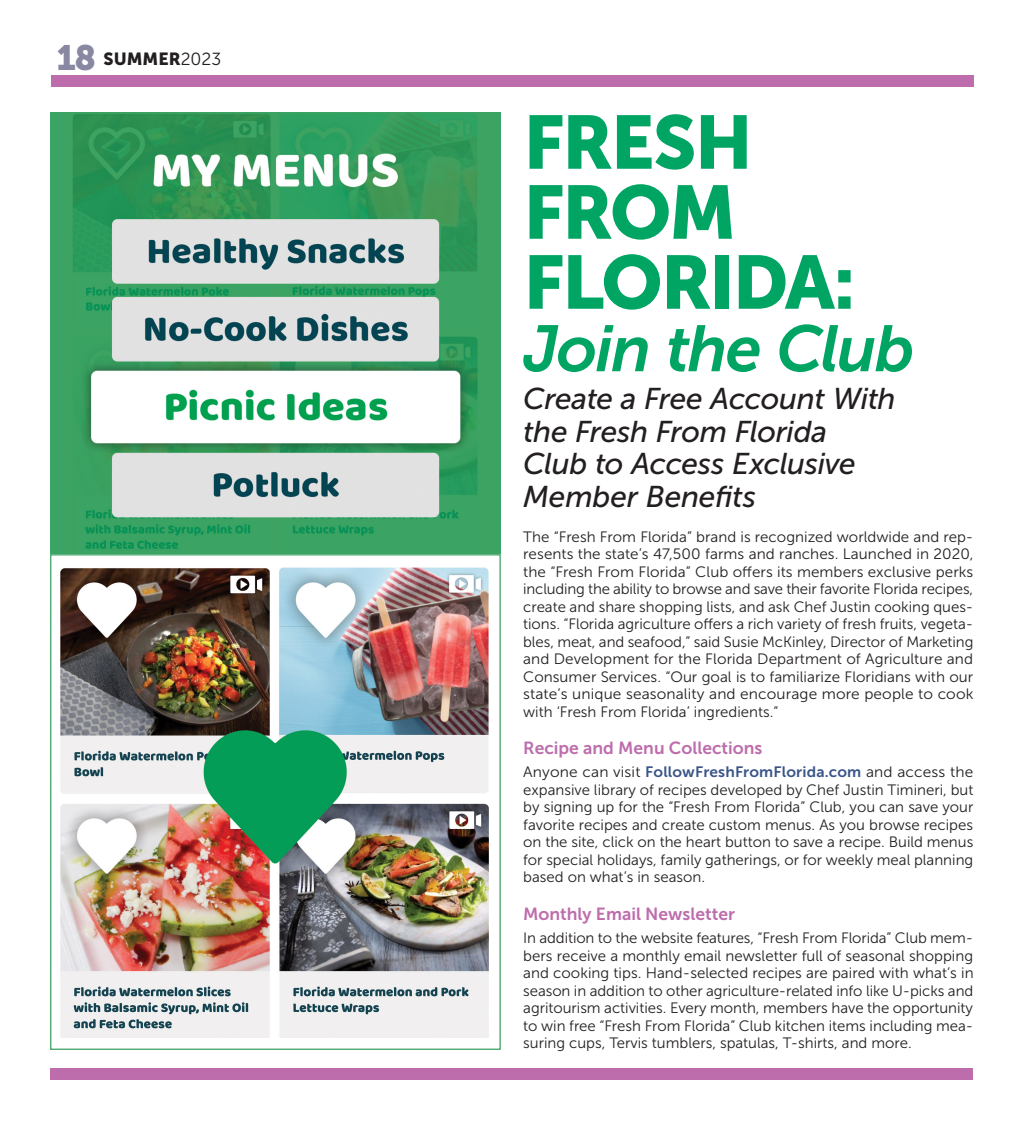
<style>
.page{position:relative;width:1024px;height:1125px;background:#fff}
.page>*{position:absolute;margin:0;border:0;box-sizing:border-box;transform-origin:0 0}
.big_color_288{font:75px/70px "Museo Sans 900";letter-spacing:-.035em;color:#00a463}
.big_color_288-2{font:italic 65px "Museo Sans 700";letter-spacing:-.03em;color:#00a463}
._28_500_italic{font:italic 30px/32.5px "Museo Sans 500";letter-spacing:-.01em;color:#231f20}
.subhead{font:17.5px "Museo Sans 700";color:#bd6dac}
.t1{font:17.5px "Museo Sans 900";color:#231f20}
.Subhead_graph{font:15px/17.5px "Museo Sans 300";color:#231f20;text-align:justify}
.New_Basic_Graph{font:15px/17.5px "Museo Sans 300";color:#231f20;text-align:justify}
.s1{font-size:35px;color:#8988a3}
.s2{font-family:"Museo Sans 300"}
.s3{font-family:"Museo Sans 700";color:#3b5589}
</style>
<div class="page">
<div style="left:51px;top:1069px;width:922px;height:11px;background:#bd6dac"></div>
<div style="left:51px;top:75px;width:922px;height:11px;background:#bd6dac"></div>
<div style="left:50px;top:112px;width:451px;height:442px;background:#3ba364"></div>
<img style="left:73px;top:114px;width:405px;height:435px">
<img style="left:60px;top:567px;width:429px;height:471px">
<p class="t1" style="left:56px;top:49px;width:167px"><span class="s1">18</span> SUMMER<span class="s2">2023</span></p>
<h1 class="big_color_288" style="left:523px;top:107px;width:334px">FRESH<br>FROM<br>FLORIDA:</h1>
<h1 class="big_color_288-2" style="left:523px;top:313px;width:393px">Join the Club</h1>
<h2 class="_28_500_italic" style="left:523px;top:383px;width:374px">Create a Free Account With the Fresh From Florida<br>Club to Access Exclusive<br>Member Benefits</h2>
<p class="New_Basic_Graph" style="left:523px;top:528px;width:452px">The “Fresh From Florida” brand is recognized worldwide and rep&shy;resents the state’s 47,500 farms and ranches. Launched in 2020, the “Fresh From Florida” Club offers its members exclusive perks including the ability to browse and save their favorite Florida recipes, create and share shopping lists, and ask Chef Justin cooking ques&shy;tions. “Florida agriculture offers a rich variety of fresh fruits, vegeta&shy;bles, meat, and seafood,” said Susie McKinley, Director of Marketing and Development for the Florida Department of Agriculture and Consumer Services. “Our goal is to familiarize Floridians with our state’s unique seasonality and encourage more people to cook with ‘Fresh From Florida’ ingredients.”</p>
<h3 class="subhead" style="left:523px;top:739px;width:241px">Recipe and Menu Collections</h3>
<p class="Subhead_graph" style="left:523px;top:764px;width:452px">Anyone can visit <span class="s3">FollowFreshFromFlorida.com</span> and access the expansive library of recipes developed by Chef Justin Timineri, but by signing up for the “Fresh From Florida” Club, you can save your favorite recipes and create custom menus. As you browse recipes on the site, click on the heart button to save a recipe. Build menus for special holidays, family gatherings, or for weekly meal planning based on what’s in season.</p>
<h3 class="subhead" style="left:523px;top:904px;width:213px">Monthly Email Newsletter</h3>
<p class="Subhead_graph" style="left:523px;top:929px;width:452px">In addition to the website features, “Fresh From Florida” Club mem&shy;bers receive a monthly email newsletter full of seasonal shopping and cooking tips. Hand-selected recipes are paired with what’s in season in addition to other agriculture-related info like U-picks and agritourism activities. Every month, members have the opportunity to win free “Fresh From Florida” Club kitchen items including mea&shy;suring cups, Tervis tumblers, spatulas, T-shirts, and more.</p>
</div>
